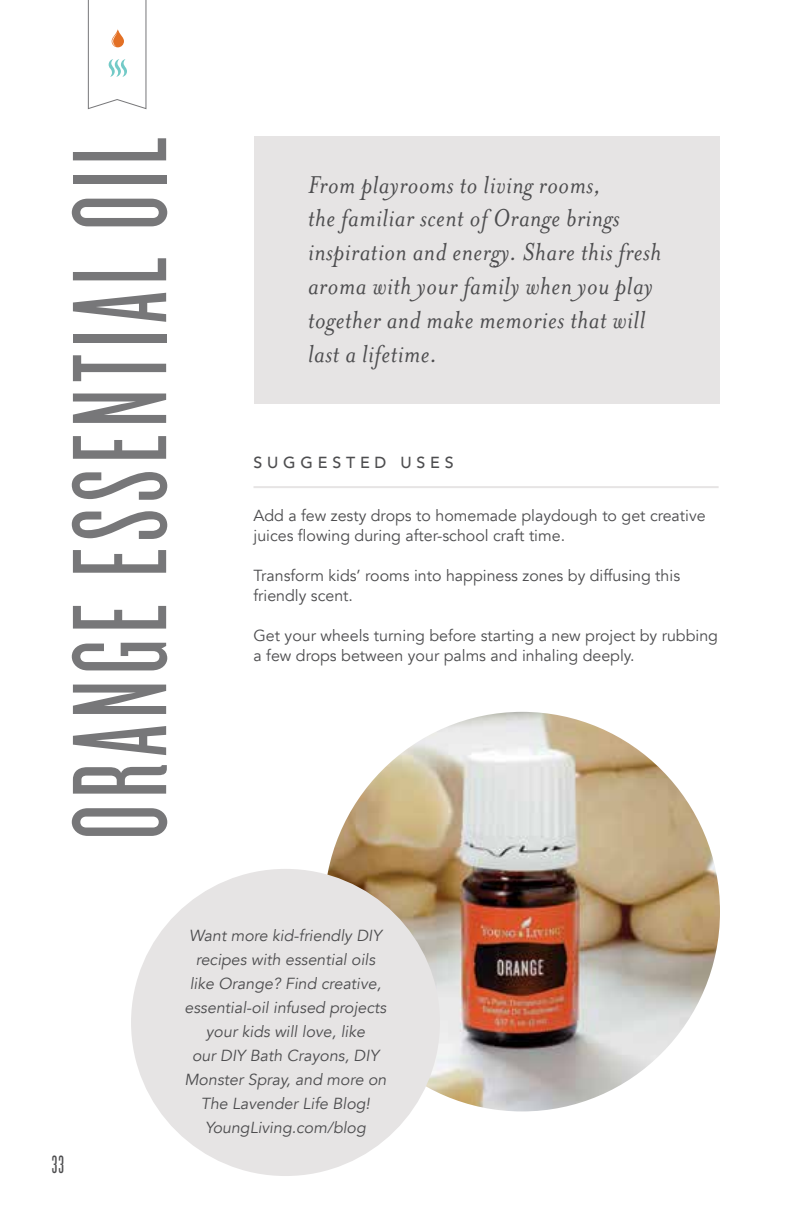
<style>
.page{position:relative;width:792px;height:1224px;background:#fff}
.page>*{position:absolute;margin:0;border:0;box-sizing:border-box;transform-origin:0 0}
.t1{font:140px "Knockout 26 Junior Flywght";letter-spacing:.05em;color:#777779}
.t2{font:italic 28px/34px "Mrs Eaves OT";letter-spacing:.02em;color:#4d4d4f}
.t3{font:26px "Knockout 26 Junior Flywght";color:#4d4d4f}
.t4{font:16px/20px "Avenir";color:#4d4d4f}
.t5{font:italic 16px/24px "Avenir";color:#4d4d4f;text-align:center}
.t6{font:500 16px "Avenir";letter-spacing:.3em;color:#4d4d4f}
</style>
<div class="page">
<img style="left:326px;top:712px;width:394px;height:399px">
<div style="left:255px;top:137px;width:465px;height:267px;background:#e6e4e4"></div>
<div style="left:131px;top:869px;width:309px;height:307px;background:#e6e4e4;border-radius:50%"></div>
<hr style="left:254px;top:486px;width:465px;height:2px;background:#e6e4e4">
<svg style="left:87px;top:0;width:60px;height:110px"></svg>
<h1 class="t1" style="left:42px;top:839px;width:704px;rotate:-90deg">ORANGE ESSENTIAL OIL</h1>
<h2 class="t2" style="left:308px;top:168px;width:355px">From playrooms to living rooms,<br>the familiar scent of Orange brings inspiration and energy. Share this fresh aroma with your family when you play together and make memories that will last a lifetime.</h2>
<p class="t6" style="left:254px;top:448px;width:202px">SUGGESTED USES</p>
<p class="t4" style="left:254px;top:506px;width:454px">Add a few zesty drops to homemade playdough to get creative juices flowing during after-school craft time.</p>
<p class="t4" style="left:254px;top:566px;width:428px">Transform kids’ rooms into happiness zones by diffusing this friendly scent.</p>
<p class="t4" style="left:254px;top:626px;width:466px">Get your wheels turning before starting a new project by rubbing a few drops between your palms and inhaling deeply.</p>
<h3 class="t3" style="left:52px;top:1150px;width:14px">33</h3>
<p class="t5" style="left:184px;top:924px;width:204px">Want more kid-friendly DIY recipes with essential oils like Orange? Find creative, essential-oil infused projects your kids will love, like<br>our DIY Bath Crayons, DIY<br>Monster Spray, and more on<br>The Lavender Life Blog!<br>YoungLiving.com/blog</p>
</div>
